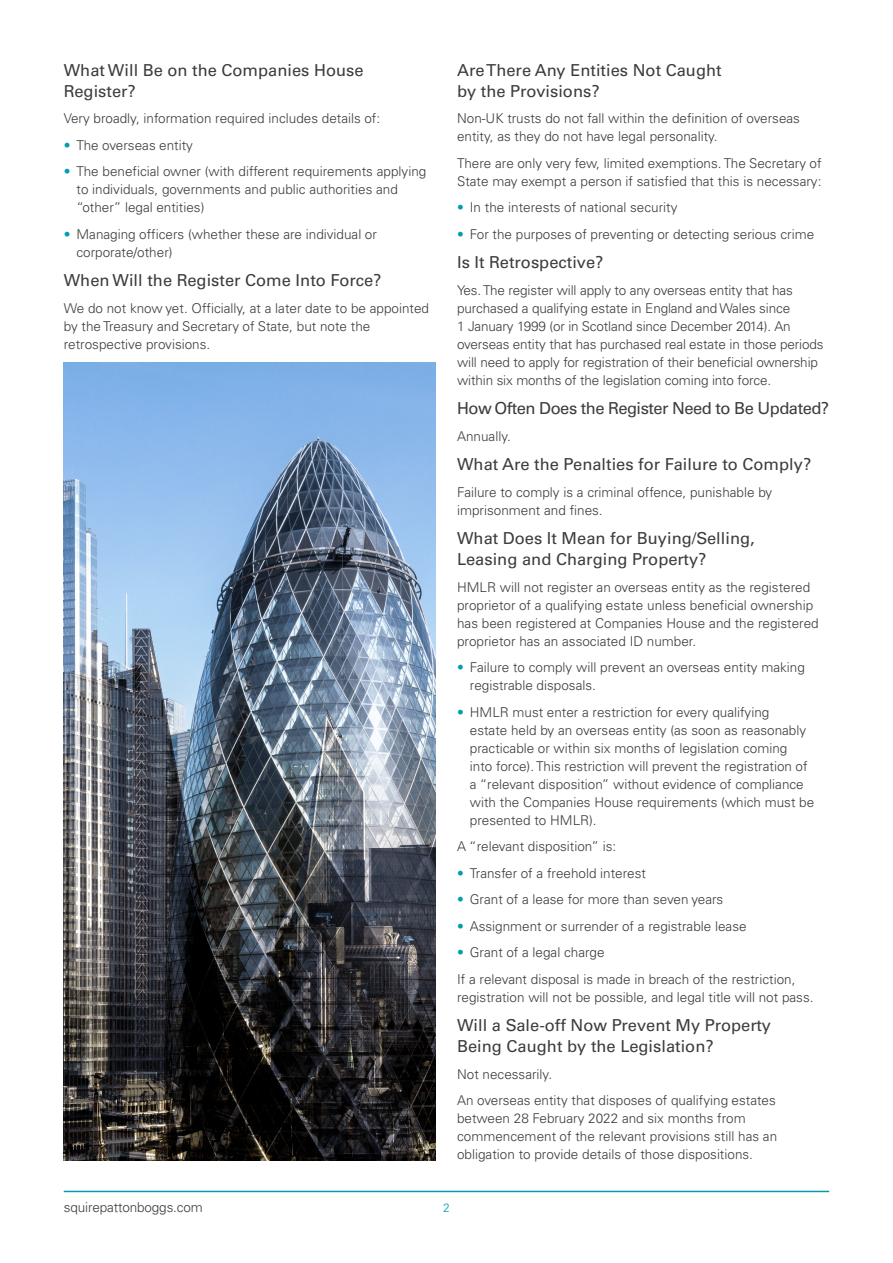
<style>
.page{position:relative;width:893px;height:1263px;background:#fff}
.page>*{position:absolute;margin:0;border:0;box-sizing:border-box;transform-origin:0 0}
.t1{font:16.5px/21px "Univers LTCYR 55 Roman";color:#3c3c3b}
.t2{font:16.5px "Univers LTCYR 55 Roman";letter-spacing:-.03em;color:#3c3c3b}
.t3{font:300 13.5px/18px "Univers LTCYR 45";color:#3c3c3b}
.t4{font:300 12px "Univers LTCYR 45";color:#009db1}
.s1{color:#009db1}
</style>
<div class="page">
<img style="left:64px;top:362px;width:372px;height:798px">
<hr style="left:64px;top:1191px;width:765px;height:1px;background:#009db1">
<p class="t1" style="left:64px;top:59px;width:301px">What Will Be on the Companies House<br>Register?</p>
<p class="t3" style="left:64px;top:109px;width:318px">Very broadly, information required includes details of:</p>
<p class="t3" style="left:64px;top:136px;width:131px"><span class="s1">•</span> The overseas entity</p>
<p class="t3" style="left:77px;top:162px;width:351px;text-indent:-13px"><span class="s1">•</span> The beneficial owner (with different requirements applying to individuals, governments and public authorities and “other” legal entities)</p>
<p class="t3" style="left:77px;top:225px;width:302px;text-indent:-13px"><span class="s1">•</span> Managing officers (whether these are individual or corporate/other)</p>
<p class="t1" style="left:64px;top:269px;width:319px">When Will the Register Come Into Force?</p>
<p class="t3" style="left:64px;top:299px;width:367px">We do not know yet. Officially, at a later date to be appointed by the Treasury and Secretary of State, but note the retrospective provisions.</p>
<p class="t1" style="left:457px;top:59px;width:266px">Are There Any Entities Not Caught by the Provisions?</p>
<p class="t3" style="left:457px;top:109px;width:344px">Non-UK trusts do not fall within the definition of overseas entity, as they do not have legal personality.</p>
<p class="t3" style="left:457px;top:154px;width:366px">There are only very few, limited exemptions. The Secretary of<br>State may exempt a person if satisfied that this is necessary:</p>
<p class="t3" style="left:457px;top:198px;width:222px"><span class="s1">•</span> In the interests of national security</p>
<p class="t3" style="left:457px;top:225px;width:359px"><span class="s1">•</span> For the purposes of preventing or detecting serious crime</p>
<p class="t1" style="left:457px;top:251px;width:148px">Is It Retrospective?</p>
<p class="t3" style="left:457px;top:281px;width:368px">Yes. The register will apply to any overseas entity that has purchased a qualifying estate in England and Wales since<br>1 January 1999 (or in Scotland since December 2014). An overseas entity that has purchased real estate in those periods will need to apply for registration of their beneficial ownership within six months of the legislation coming into force.</p>
<p class="t2" style="left:457px;top:397px;width:374px">How Often Does the Register Need to Be Updated?</p>
<p class="t3" style="left:457px;top:427px;width:55px">Annually.</p>
<p class="t1" style="left:457px;top:453px;width:356px">What Are the Penalties for Failure to Comply?</p>
<p class="t3" style="left:457px;top:483px;width:317px">Failure to comply is a criminal offence, punishable by imprisonment and fines.</p>
<p class="t1" style="left:457px;top:527px;width:299px">What Does It Mean for Buying/Selling,<br>Leasing and Charging Property?</p>
<p class="t3" style="left:457px;top:578px;width:363px">HMLR will not register an overseas entity as the registered proprietor of a qualifying estate unless beneficial ownership has been registered at Companies House and the registered proprietor has an associated ID number.</p>
<p class="t3" style="left:470px;top:658px;width:336px;text-indent:-13px"><span class="s1">•</span> Failure to comply will prevent an overseas entity making registrable disposals.</p>
<p class="t3" style="left:470px;top:703px;width:346px;text-indent:-13px"><span class="s1">•</span> HMLR must enter a restriction for every qualifying<br>estate held by an overseas entity (as soon as reasonably practicable or within six months of legislation coming<br>into force). This restriction will prevent the registration of a “relevant disposition” without evidence of compliance with the Companies House requirements (which must be presented to HMLR).</p>
<p class="t3" style="left:457px;top:837px;width:161px">A “relevant disposition” is:</p>
<p class="t3" style="left:457px;top:864px;width:190px"><span class="s1">•</span> Transfer of a freehold interest</p>
<p class="t3" style="left:457px;top:890px;width:268px"><span class="s1">•</span> Grant of a lease for more than seven years</p>
<p class="t3" style="left:457px;top:917px;width:291px"><span class="s1">•</span> Assignment or surrender of a registrable lease</p>
<p class="t3" style="left:457px;top:939px;width:340px;line-height:26.5px"><span class="s1">•</span> Grant of a legal charge<br>If a relevant disposal is made in breach of the restriction,</p>
<p class="t3" style="left:457px;top:988px;width:358px">registration will not be possible, and legal title will not pass.</p>
<p class="t1" style="left:457px;top:1014px;width:316px">Will a Sale-off Now Prevent My Property<br>Being Caught by the Legislation?</p>
<p class="t3" style="left:457px;top:1060px;width:320px;line-height:26.5px">Not necessarily.<br>An overseas entity that disposes of qualifying estates</p>
<p class="t3" style="left:457px;top:1109px;width:322px">between 28 February 2022 and six months from commencement of the relevant provisions still has an obligation to provide details of those dispositions.</p>
<p class="t3" style="left:64px;top:1198px;width:141px">squirepattonboggs.com</p>
<p class="t4" style="left:443px;top:1200px;width:8px">2</p>
</div>
